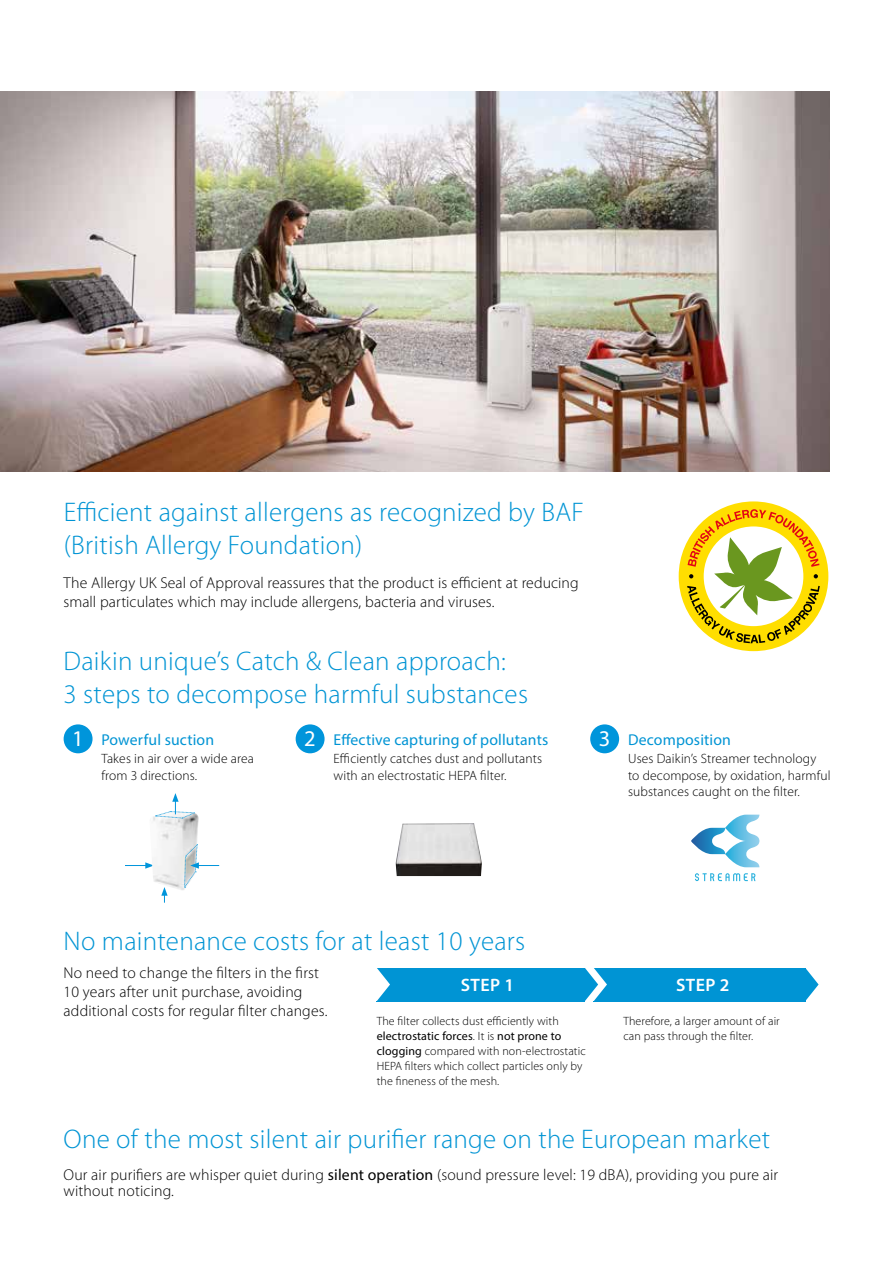
<style>
.page{position:relative;width:893px;height:1263px;background:#fff}
.page>*{position:absolute;margin:0;border:0;box-sizing:border-box;transform-origin:0 0}
.t1{font:300 27px/33px "Myriad Pro";letter-spacing:.01em;color:#0094d4}
.t2{font:22.5px "Myriad Pro";color:#fff}
.t3{font:600 18px "Myriad Pro";letter-spacing:.02em;color:#fff}
.t4{font:300 15.75px/18.9px "Myriad Pro";letter-spacing:.01em;color:#000}
.t5{font:15.75px "Myriad Pro";letter-spacing:.01em;color:#0094d4}
.t6{font:300 13.5px/16.5px "Myriad Pro";letter-spacing:.01em;color:#000}
.t7{font:300 12px/15px "Myriad Pro";letter-spacing:.01em;color:#000}
.s1{font-weight:400}
</style>
<div class="page">
<img style="left:0;top:92px;width:829px;height:379px">
<img style="left:396px;top:823px;width:86px;height:53px">
<svg style="left:691px;top:815px;width:68px;height:52px"></svg>
<svg style="left:695px;top:873px;width:60px;height:8px"></svg>
<svg style="left:125px;top:862px;width:25px;height:7px"></svg>
<img style="left:150px;top:813px;width:49px;height:77px">
<svg style="left:184px;top:844px;width:35px;height:44px"></svg>
<svg style="left:155px;top:793px;width:40px;height:26px"></svg>
<svg style="left:161px;top:887px;width:7px;height:16px"></svg>
<div style="left:64px;top:724px;width:29px;height:29px;background:#0095db;border-radius:50%"></div>
<div style="left:296px;top:724px;width:29px;height:29px;background:#0095db;border-radius:50%"></div>
<div style="left:590px;top:724px;width:29px;height:29px;background:#0095db;border-radius:50%"></div>
<div style="left:593px;top:968px;width:212px;height:33px;background:#0094d4"></div>
<svg style="left:585px;top:968px;width:22px;height:33px"></svg>
<svg style="left:805px;top:968px;width:14px;height:33px"></svg>
<div style="left:377px;top:968px;width:208px;height:33px;background:#0094d4"></div>
<svg style="left:377px;top:968px;width:13px;height:33px"></svg>
<svg style="left:679px;top:501px;width:149px;height:150px"></svg>
<h1 class="t1" style="left:64px;top:496px;width:522px">Efficient against allergens as recognized by BAF (British Allergy Foundation)</h1>
<p class="t4" style="left:64px;top:573px;width:516px">The Allergy UK Seal of Approval reassures that the product is efficient at reducing small particulates which may include allergens, bacteria and viruses.</p>
<h1 class="t1" style="left:64px;top:644px;width:466px">Daikin unique’s Catch &amp; Clean approach:<br>3 steps to decompose harmful substances</h1>
<h2 class="t2" style="left:72px;top:725px;width:13px">1</h2>
<h2 class="t2" style="left:304px;top:725px;width:13px">2</h2>
<h2 class="t2" style="left:599px;top:725px;width:13px">3</h2>
<p class="t5" style="left:101px;top:730px;width:114px">Powerful suction</p>
<p class="t5" style="left:333px;top:730px;width:216px">Effective capturing of pollutants</p>
<p class="t5" style="left:628px;top:730px;width:104px">Decomposition</p>
<p class="t6" style="left:101px;top:751px;width:154px">Takes in air over a wide area from 3 directions.</p>
<p class="t6" style="left:333px;top:751px;width:210px">Efficiently catches dust and pollutants with an electrostatic HEPA filter.</p>
<p class="t6" style="left:628px;top:751px;width:204px">Uses Daikin’s Streamer technology to decompose, by oxidation, harmful substances caught on the filter.</p>
<h1 class="t1" style="left:64px;top:925px;width:463px">No maintenance costs for at least 10 years</h1>
<p class="t4" style="left:64px;top:963px;width:265px">No need to change the filters in the first<br>10 years after unit purchase, avoiding additional costs for regular filter changes.</p>
<p class="t3" style="left:461px;top:975px;width:55px">STEP 1</p>
<p class="t3" style="left:676px;top:975px;width:55px">STEP 2</p>
<p class="t7" style="left:377px;top:1014px;width:211px">The filter collects dust efficiently with <span class="s1">electrostatic forces</span>. It is <span class="s1">not prone to clogging</span> compared with non-electrostatic HEPA filters which collect particles only by the fineness of the mesh.</p>
<p class="t7" style="left:623px;top:1014px;width:158px">Therefore, a larger amount of air can pass through the filter.</p>
<h1 class="t1" style="left:64px;top:1123px;width:708px">One of the most silent air purifier range on the European market</h1>
<p class="t4" style="left:64px;top:1166px;width:716px;line-height:16.5px">Our air purifiers are whisper quiet during <span class="s1">silent operation</span> (sound pressure level: 19 dBA), providing you pure air without noticing.</p>
</div>
